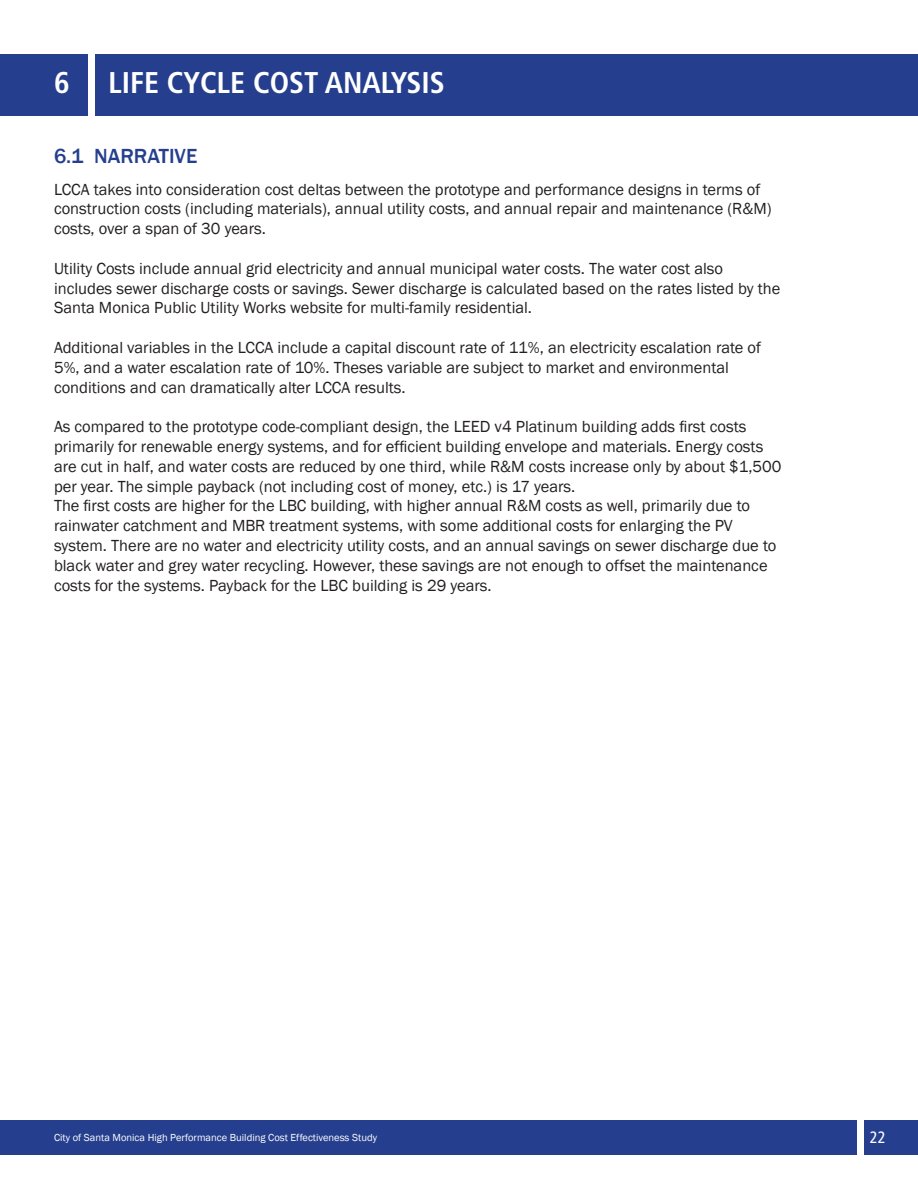
<style>
.page{position:relative;width:918px;height:1188px;background:#fff}
.page>*{position:absolute;margin:0;border:0;box-sizing:border-box;transform-origin:0 0}
.t1{font:700 condensed 30px "Frutiger LT Std";color:#fff}
.t2{font:500 21px "Franklin Gothic";color:#253f8e}
.t3{font:16.5px/19.8px "Franklin Gothic";color:#231f20}
.t4{font:condensed 16.5px "Frutiger LT Std";color:#fff}
.t5{font:10.5px "Franklin Gothic";color:#fff}
</style>
<div class="page">
<div style="left:0;top:1120px;width:918px;height:34px;background:#253f8e"></div>
<div style="left:858px;top:1092px;width:6px;height:84px;background:#fff"></div>
<div style="left:0;top:54px;width:918px;height:61px;background:#253f8e"></div>
<div style="left:89px;top:44px;width:6px;height:85px;background:#fff"></div>
<h1 class="t1" style="left:54px;top:65px;width:17px">6</h1>
<h1 class="t1" style="left:109px;top:65px;width:338px">LIFE CYCLE COST ANALYSIS</h1>
<p class="t2" style="left:54px;top:143px;width:145px">6.1 NARRATIVE</p>
<p class="t3" style="left:54px;top:180px;width:719px">LCCA takes into consideration cost deltas between the prototype and performance designs in terms of construction costs (including materials), annual utility costs, and annual repair and maintenance (R&amp;M) costs, over a span of 30 years.</p>
<p class="t3" style="left:54px;top:259px;width:728px">Utility Costs include annual grid electricity and annual municipal water costs. The water cost also includes sewer discharge costs or savings. Sewer discharge is calculated based on the rates listed by the<br>Santa Monica Public Utility Works website for multi-family residential.</p>
<p class="t3" style="left:54px;top:338px;width:709px">Additional variables in the LCCA include a capital discount rate of 11%, an electricity escalation rate of<br>5%, and a water escalation rate of 10%. Theses variable are subject to market and environmental conditions and can dramatically alter LCCA results.</p>
<p class="t3" style="left:54px;top:417px;width:729px">As compared to the prototype code-compliant design, the LEED v4 Platinum building adds first costs primarily for renewable energy systems, and for efficient building envelope and materials. Energy costs are cut in half, and water costs are reduced by one third, while R&amp;M costs increase only by about $1,500 per year. The simple payback (not including cost of money, etc.) is 17 years.<br>The first costs are higher for the LBC building, with higher annual R&amp;M costs as well, primarily due to rainwater catchment and MBR treatment systems, with some additional costs for enlarging the PV system. There are no water and electricity utility costs, and an annual savings on sewer discharge due to black water and grey water recycling. However, these savings are not enough to offset the maintenance costs for the systems. Payback for the LBC building is 29 years.</p>
<p class="t5" style="left:54px;top:1131px;width:325px">City of Santa Monica High Performance Building Cost Effectiveness Study</p>
<p class="t4" style="left:870px;top:1128px;width:17px">22</p>
</div>
